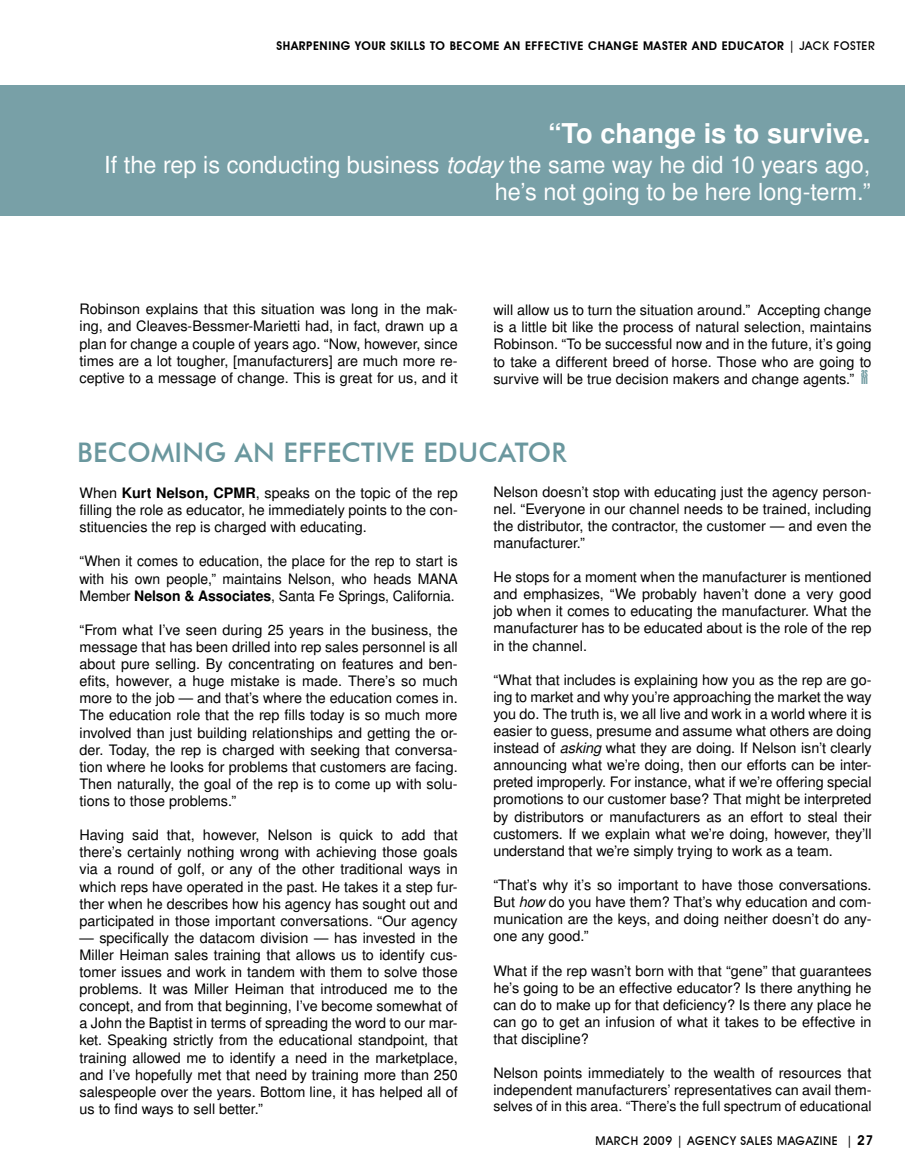
<style>
.page{position:relative;width:905px;height:1175px;background:#fff}
.page>*{position:absolute;margin:0;border:0;box-sizing:border-box;transform-origin:0 0}
.t1{font:500 27px "Futura BT";letter-spacing:.01em;color:#6a979e}
.t2{font:700 27px "Turkish Sans SSK";color:#fff}
.t3{font:23.25px/27px "Turkish Sans SSK";color:#fff;text-align:right}
.t4{font:14.25px/17.1px "Turkish Sans SSK";color:#000;text-align:justify}
.t5{font:13.8px "Turkish Sans SSK";color:#000}
.t6{font:600 12px "Avant Garde IT Cby BT";letter-spacing:.05em;color:#000}
.t7{font:500 12px "Avant Garde IT Cby BT";letter-spacing:.05em;color:#000}
.t8{font:10.95px "Swiss 924 BT Regular B";color:#6a979e}
.t9{font:10.95px "Swiss 924 BT Regular B";color:#769fa5;scale:1.3 1}
.s1{font-weight:500}
.s2{font-style:italic}
.s3{font-weight:700}
.s4{font-weight:600;font-size:13.5px}
</style>
<div class="page">
<div style="left:0;top:86px;width:904px;height:130px;background:#78a0a7"></div>
<p class="t6" style="left:276px;top:38px;width:600px">SHARPENING YOUR SKILLS TO BECOME AN EFFECTIVE CHANGE MASTER AND EDUCATOR <span class="s1">| JACK FOSTER</span></p>
<h1 class="t2" style="left:548px;top:117px;width:324px">“To change is to survive.</h1>
<h2 class="t3" style="left:104px;top:150px;width:767px">If the rep is conducting business <span class="s2">today</span> the same way he did 10 years ago, he’s not going to be here long-term.”</h2>
<p class="t4" style="left:80px;top:300px;width:380px">Robinson explains that this situation was long in the mak&shy;ing, and Cleaves-Bessmer-Marietti had, in fact, drawn up a plan for change a couple of years ago. “Now, however, since times are a lot tougher, [manufacturers] are much more re&shy;ceptive to a message of change. This is great for us, and it</p>
<p class="t4" style="left:493px;top:301px;width:380px">will allow us to turn the situation around.” Accepting change is a little bit like the process of natural selection, maintains Robinson. “To be successful now and in the future, it’s going to take a different breed of horse. Those who are going to survive will be true decision makers and change agents.”</p>
<p class="t8" style="left:861px;top:366px;width:8px">AS</p>
<p class="t9" style="left:861px;top:373px;width:7px">M</p>
<h1 class="t1" style="left:77px;top:436px;width:491px">BECOMING AN EFFECTIVE EDUCATOR</h1>
<p class="t4" style="left:80px;top:484px;width:380px">When <span class="s3">Kurt Nelson, CPMR</span>, speaks on the topic of the rep filling the role as educator, he immediately points to the con&shy;stituencies the rep is charged with educating.</p>
<p class="t4" style="left:80px;top:552px;width:380px">“When it comes to education, the place for the rep to start is with his own people,” maintains Nelson, who heads MANA Member <span class="s3">Nelson &amp; Associates</span>, Santa Fe Springs, California.</p>
<p class="t4" style="left:80px;top:621px;width:380px">“From what I’ve seen during 25 years in the business, the message that has been drilled into rep sales personnel is all about pure selling. By concentrating on features and ben&shy;efits, however, a huge mistake is made. There’s so much more to the job — and that’s where the education comes in.<br>The education role that the rep fills today is so much more involved than just building relationships and getting the or&shy;der. Today, the rep is charged with seeking that conversa&shy;tion where he looks for problems that customers are facing.<br>Then naturally, the goal of the rep is to come up with solu&shy;tions to those problems.”</p>
<p class="t4" style="left:80px;top:826px;width:380px">Having said that, however, Nelson is quick to add that there’s certainly nothing wrong with achieving those goals via a round of golf, or any of the other traditional ways in which reps have operated in the past. He takes it a step fur&shy;ther when he describes how his agency has sought out and participated in those important conversations. “Our agency</p>
<p class="t4" style="left:80px;top:929px;width:380px">— specifically the datacom division — has invested in the Miller Heiman sales training that allows us to identify cus&shy;tomer issues and work in tandem with them to solve those problems. It was Miller Heiman that introduced me to the concept, and from that beginning, I’ve become somewhat of a John the Baptist in terms of spreading the word to our mar&shy;ket. Speaking strictly from the educational standpoint, that training allowed me to identify a need in the marketplace, and I’ve hopefully met that need by training more than 250 salespeople over the years. Bottom line, it has helped all of us to find ways to sell better.”</p>
<p class="t4" style="left:493px;top:483px;width:380px">Nelson doesn’t stop with educating just the agency person&shy;nel. “Everyone in our channel needs to be trained, including the distributor, the contractor, the customer — and even the manufacturer.”</p>
<p class="t4" style="left:493px;top:568px;width:380px">He stops for a moment when the manufacturer is mentioned and emphasizes, “We probably haven’t done a very good job when it comes to educating the manufacturer. What the manufacturer has to be educated about is the role of the rep in the channel.</p>
<p class="t4" style="left:493px;top:671px;width:380px">“What that includes is explaining how you as the rep are go&shy;ing to market and why you’re approaching the market the way you do. The truth is, we all live and work in a world where it is easier to guess, presume and assume what others are doing instead of <span class="s2">asking</span> what they are doing. If Nelson isn’t clearly announcing what we’re doing, then our efforts can be inter&shy;preted improperly. For instance, what if we’re offering special promotions to our customer base? That might be interpreted by distributors or manufacturers as an effort to steal their customers. If we explain what we’re doing, however, they’ll understand that we’re simply trying to work as a team.</p>
<p class="t4" style="left:493px;top:876px;width:379px">“That’s why it’s so important to have those conversations.<br>But <span class="s2">how</span> do you have them? That’s why education and com&shy;munication are the keys, and doing neither doesn’t do any&shy;one any good.”</p>
<p class="t4" style="left:493px;top:961px;width:380px">What if the rep wasn’t born with that “gene” that guarantees he’s going to be an effective educator? Is there anything he can do to make up for that deficiency? Is there any place he can go to get an infusion of what it takes to be effective in that discipline?</p>
<p class="t4" style="left:493px;top:1064px;width:379px">Nelson points immediately to the wealth of resources that independent manufacturers’ representatives can avail them-</p>
<p class="t5" style="left:493px;top:1098px;width:379px">selves of in this area. “There’s the full spectrum of educational</p>
<p class="t7" style="left:595px;top:1133px;width:279px">MARCH 2009 | AGENCY SALES MAGAZINE | <span class="s4">27</span></p>
</div>
